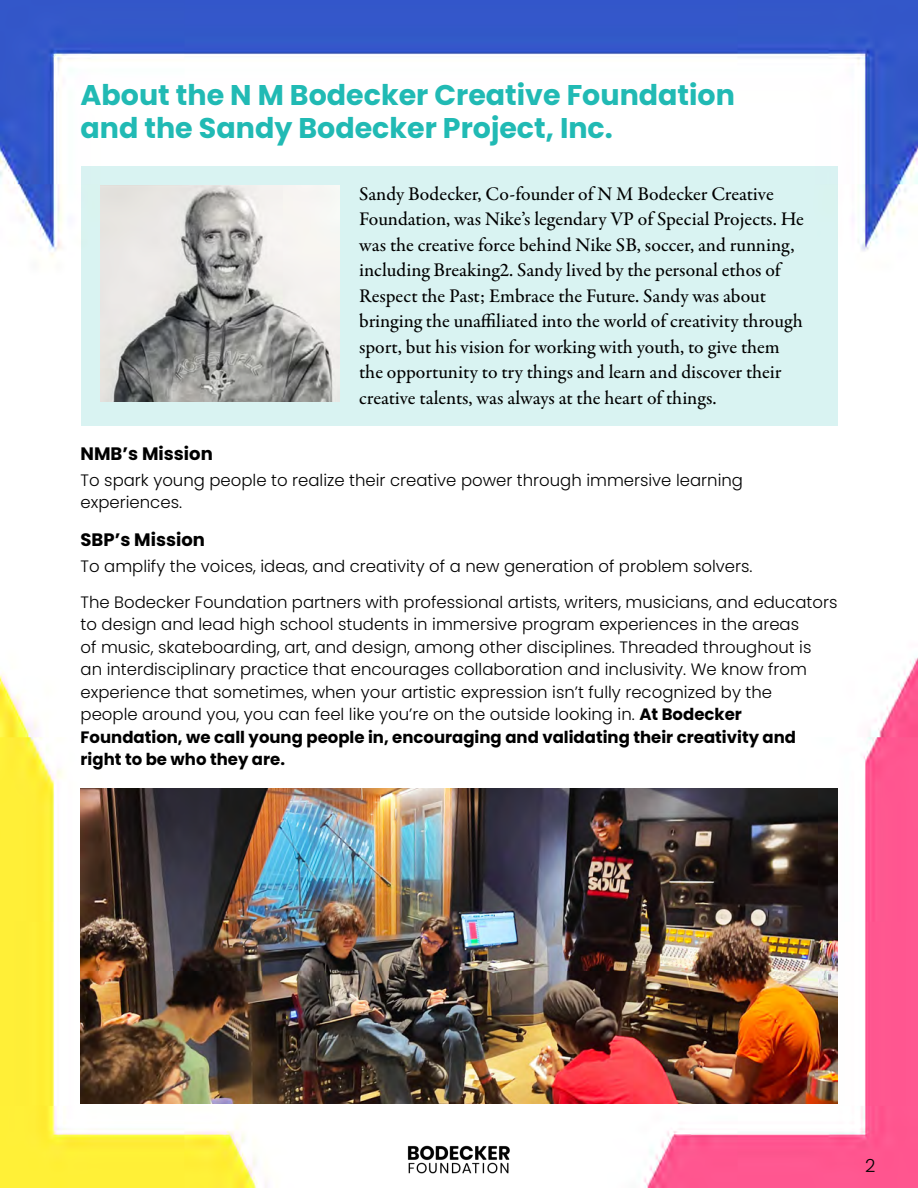
<style>
.page{position:relative;width:918px;height:1188px;background:#fff}
.page>*{position:absolute;margin:0;border:0;box-sizing:border-box;transform-origin:0 0}
.t1{font:700 28.5px/33px "Poppins";color:#21bab4}
.t2{font:500 19.5px/25.5px "Garamond Premr Pro";color:#000}
.t3{font:700 18px "Poppins";color:#000}
.t4{font:300 18px "Poppins";color:#000}
.t5{font:300 16.5px/22.5px "Poppins";color:#000}
.s1{font-weight:700}
</style>
<div class="page">
<img style="left:0;top:0;width:918px;height:1188px">
<div style="left:81px;top:166px;width:756px;height:260px;background:#d9f3f2"></div>
<img style="left:100px;top:186px;width:240px;height:216px">
<img style="left:81px;top:788px;width:756px;height:316px">
<img style="left:405px;top:1144px;width:108px;height:31px">
<h1 class="t1" style="left:81px;top:79px;width:656px">About the N M Bodecker Creative Foundation and the Sandy Bodecker Project, Inc.</h1>
<p class="t2" style="left:359px;top:181px;width:446px">Sandy Bodecker, Co-founder of N M Bodecker Creative Foundation, was Nike’s legendary VP of Special Projects. He was the creative force behind Nike SB, soccer, and running, including Breaking2. Sandy lived by the personal ethos of Respect the Past; Embrace the Future. Sandy was about bringing the unaffiliated into the world of creativity through sport, but his vision for working with youth, to give them the opportunity to try things and learn and discover their creative talents, was always at the heart of things.</p>
<p class="t3" style="left:81px;top:443px;width:134px">NMB’s Mission</p>
<p class="t5" style="left:81px;top:469px;width:664px">To spark young people to realize their creative power through immersive learning experiences.</p>
<p class="t3" style="left:81px;top:529px;width:126px">SBP’s Mission</p>
<p class="t5" style="left:81px;top:548px;width:758px;line-height:36px">To amplify the voices, ideas, and creativity of a new generation of problem solvers.<br>The Bodecker Foundation partners with professional artists, writers, musicians, and educators</p>
<p class="t5" style="left:81px;top:613px;width:732px">to design and lead high school students in immersive program experiences in the areas of music, skateboarding, art, and design, among other disciplines. Threaded throughout is an interdisciplinary practice that encourages collaboration and inclusivity. We know from experience that sometimes, when your artistic expression isn’t fully recognized by the people around you, you can feel like you’re on the outside looking in. <span class="s1">At Bodecker Foundation, we call young people in, encouraging and validating their creativity and right to be who they are.</span></p>
<p class="t4" style="left:865px;top:1156px;width:12px">2</p>
</div>
